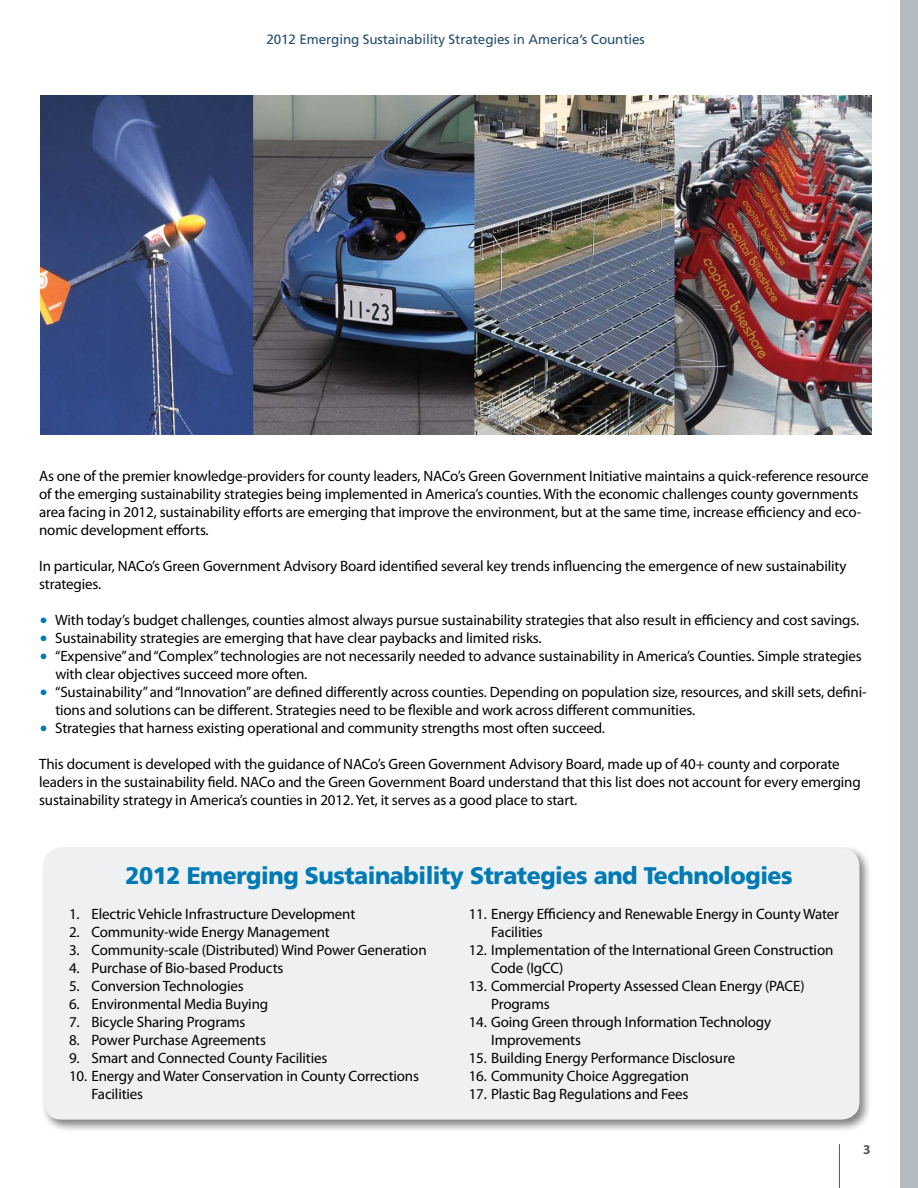
<style>
.page{position:relative;width:918px;height:1188px;background:#fff}
.page>*{position:absolute;margin:0;border:0;box-sizing:border-box;transform-origin:0 0}
.t1{font:900 24px "Frutiger LT Std";letter-spacing:-.02em;color:#007ab5;scale:.96 1}
.t2{font:15px/18px "Myriad Pro";letter-spacing:-.01em;color:#000}
.t3{font:13.5px "Frutiger LT Std";letter-spacing:-.01em;color:#265071}
.t4{font:700 13.5px "Myriad Pro";color:#58595b}
.s1{font-family:"Calibri";font-size:18px;color:#007ab5}
</style>
<div class="page">
<hr style="left:839px;top:1144px;width:1px;height:44px;background:#58595b">
<div style="left:900px;top:0;width:18px;height:1188px;background:#b4bbc0"></div>
<div style="left:44px;top:848px;width:829px;height:285px;background:#000;opacity:.6"></div>
<div style="left:44px;top:848px;width:816px;height:272px;background:#ebedef;border-radius:18px"></div>
<img style="left:40px;top:96px;width:831px;height:339px">
<p class="t3" style="left:266px;top:31px;width:380px">2012 Emerging Sustainability Strategies in America’s Counties</p>
<p class="t2" style="left:39px;top:466px;width:831px">As one of the premier knowledge-providers for county leaders, NACo’s Green Government Initiative maintains a quick-reference resource of the emerging sustainability strategies being implemented in America’s counties. With the economic challenges county governments area facing in 2012, sustainability efforts are emerging that improve the environment, but at the same time, increase efficiency and eco&shy;nomic development efforts.</p>
<p class="t2" style="left:39px;top:556px;width:809px">In particular, NACo’s Green Government Advisory Board identified several key trends influencing the emergence of new sustainability strategies.</p>
<p class="t2" style="left:39px;top:610px;width:822px"><span class="s1">•</span> With today’s budget challenges, counties almost always pursue sustainability strategies that also result in efficiency and cost savings.</p>
<p class="t2" style="left:39px;top:628px;width:504px"><span class="s1">•</span> Sustainability strategies are emerging that have clear paybacks and limited risks.</p>
<p class="t2" style="left:55px;top:646px;width:808px;text-indent:-16px"><span class="s1">•</span> “Expensive” and “Complex” technologies are not necessarily needed to advance sustainability in America’s Counties. Simple strategies with clear objectives succeed more often.</p>
<p class="t2" style="left:55px;top:682px;width:813px;text-indent:-16px"><span class="s1">•</span> “Sustainability” and “Innovation” are defined differently across counties. Depending on population size, resources, and skill sets, defini&shy;tions and solutions can be different. Strategies need to be flexible and work across different communities.</p>
<p class="t2" style="left:39px;top:718px;width:567px"><span class="s1">•</span> Strategies that harness existing operational and community strengths most often succeed.</p>
<p class="t2" style="left:39px;top:754px;width:823px">This document is developed with the guidance of NACo’s Green Government Advisory Board, made up of 40+ county and corporate leaders in the sustainability field. NACo and the Green Government Board understand that this list does not account for every emerging sustainability strategy in America’s counties in 2012. Yet, it serves as a good place to start.</p>
<h1 class="t1" style="left:126px;top:861px;width:697px">2012 Emerging Sustainability Strategies and Technologies</h1>
<p class="t2" style="left:69px;top:904px;width:288px">1. Electric Vehicle Infrastructure Development</p>
<p class="t2" style="left:69px;top:922px;width:262px">2. Community-wide Energy Management</p>
<p class="t2" style="left:69px;top:940px;width:359px">3. Community-scale (Distributed) Wind Power Generation</p>
<p class="t2" style="left:69px;top:958px;width:216px">4. Purchase of Bio-based Products</p>
<p class="t2" style="left:69px;top:976px;width:176px">5. Conversion Technologies</p>
<p class="t2" style="left:69px;top:994px;width:201px">6. Environmental Media Buying</p>
<p class="t2" style="left:69px;top:1012px;width:178px">7. Bicycle Sharing Programs</p>
<p class="t2" style="left:69px;top:1030px;width:199px">8. Power Purchase Agreements</p>
<p class="t2" style="left:69px;top:1048px;width:260px">9. Smart and Connected County Facilities</p>
<p class="t2" style="left:92px;top:1066px;width:329px;text-indent:-22px">10. Energy and Water Conservation in County Corrections<br>Facilities</p>
<p class="t2" style="left:491px;top:904px;width:349px;text-indent:-22px">11. Energy Efficiency and Renewable Energy in County Water<br>Facilities</p>
<p class="t2" style="left:491px;top:940px;width:344px;text-indent:-22px">12. Implementation of the International Green Construction<br>Code (IgCC)</p>
<p class="t2" style="left:491px;top:976px;width:315px;text-indent:-22px">13. Commercial Property Assessed Clean Energy (PACE)<br>Programs</p>
<p class="t2" style="left:491px;top:1012px;width:282px;text-indent:-22px">14. Going Green through Information Technology<br>Improvements</p>
<p class="t2" style="left:469px;top:1048px;width:268px">15. Building Energy Performance Disclosure</p>
<p class="t2" style="left:469px;top:1066px;width:222px">16. Community Choice Aggregation</p>
<p class="t2" style="left:469px;top:1084px;width:221px">17. Plastic Bag Regulations and Fees</p>
<p class="t4" style="left:863px;top:1141px;width:9px">3</p>
</div>
